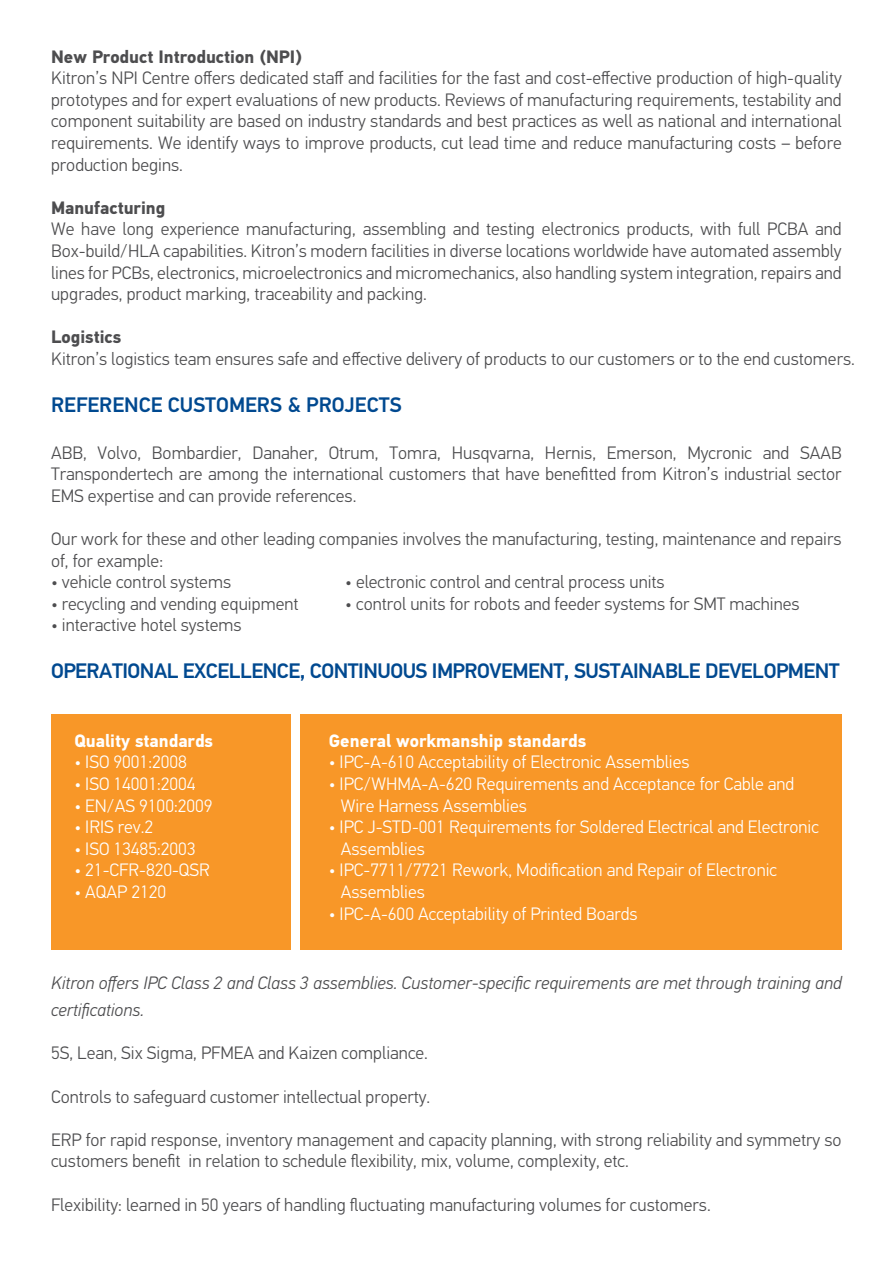
<style>
.page{position:relative;width:893px;height:1263px;background:#fff}
.page>*{position:absolute;margin:0;border:0;box-sizing:border-box;transform-origin:0 0}
.t1{font:500 21px "PF Din Text Pro";letter-spacing:-.025em;color:#004990}
.t2{font:500 21px "PF Din Text Pro";color:#004990}
.t3{font:300 18px/21.6px "PF Din Text Pro";color:#4d4d4f;text-align:justify}
.t4{font:300 18px/21.6px "PF Din Text Pro";color:#fff}
.t5{font:italic 300 18px/27px "PF Din Text Pro";color:#4d4d4f}
.t6{font:700 18px "PF Din Text Pro";color:#4d4d4f}
.t7{font:700 18px "PF Din Text Pro";color:#fff}
</style>
<div class="page">
<div style="left:51px;top:714px;width:240px;height:236px;background:#f89728"></div>
<div style="left:300px;top:714px;width:542px;height:236px;background:#f89728"></div>
<p class="t6" style="left:51px;top:45px;width:252px">New Product Introduction (NPI)</p>
<p class="t3" style="left:51px;top:67px;width:792px">Kitron’s NPI Centre offers dedicated staff and facilities for the fast and cost-effective production of high-quality prototypes and for expert evaluations of new products. Reviews of manufacturing requirements, testability and component suitability are based on industry standards and best practices as well as national and international requirements. We identify ways to improve products, cut lead time and reduce manufacturing costs – before production begins.</p>
<p class="t6" style="left:51px;top:197px;width:116px">Manufacturing</p>
<p class="t3" style="left:51px;top:219px;width:792px">We have long experience manufacturing, assembling and testing electronics products, with full PCBA and Box-build/HLA capabilities. Kitron’s modern facilities in diverse locations worldwide have automated assembly lines for PCBs, electronics, microelectronics and micromechanics, also handling system integration, repairs and upgrades, product marking, traceability and packing.</p>
<p class="t6" style="left:51px;top:326px;width:72px">Logistics</p>
<p class="t3" style="left:51px;top:348px;width:805px">Kitron’s logistics team ensures safe and effective delivery of products to our customers or to the end customers.</p>
<p class="t2" style="left:51px;top:392px;width:352px">REFERENCE CUSTOMERS &amp; PROJECTS</p>
<p class="t3" style="left:51px;top:442px;width:792px">ABB, Volvo, Bombardier, Danaher, Otrum, Tomra, Husqvarna, Hernis, Emerson, Mycronic and SAAB Transpondertech are among the international customers that have benefitted from Kitron’s industrial sector EMS expertise and can provide references.</p>
<p class="t3" style="left:51px;top:528px;width:792px">Our work for these and other leading companies involves the manufacturing, testing, maintenance and repairs of, for example:</p>
<p class="t3" style="left:51px;top:571px;width:182px">• vehicle control systems</p>
<p class="t3" style="left:51px;top:593px;width:249px">• recycling and vending equipment</p>
<p class="t3" style="left:51px;top:615px;width:192px">• interactive hotel systems</p>
<p class="t1" style="left:51px;top:658px;width:790px">OPERATIONAL EXCELLENCE, CONTINUOUS IMPROVEMENT, SUSTAINABLE DEVELOPMENT</p>
<p class="t3" style="left:345px;top:571px;width:321px">• electronic control and central process units</p>
<p class="t3" style="left:345px;top:593px;width:456px">• control units for robots and feeder systems for SMT machines</p>
<p class="t7" style="left:74px;top:730px;width:140px">Quality standards</p>
<p class="t4" style="left:74px;top:752px;width:114px">• ISO 9001:2008</p>
<p class="t4" style="left:74px;top:773px;width:123px">• ISO 14001:2004</p>
<p class="t4" style="left:74px;top:795px;width:140px">• EN/AS 9100:2009</p>
<p class="t4" style="left:74px;top:816px;width:80px">• IRIS rev.2</p>
<p class="t4" style="left:74px;top:838px;width:123px">• ISO 13485:2003</p>
<p class="t4" style="left:74px;top:860px;width:137px">• 21-CFR-820-QSR</p>
<p class="t4" style="left:74px;top:881px;width:93px">• AQAP 2120</p>
<p class="t7" style="left:329px;top:730px;width:259px">General workmanship standards</p>
<p class="t4" style="left:329px;top:752px;width:362px">• IPC-A-610 Acceptability of Electronic Assemblies</p>
<p class="t4" style="left:341px;top:773px;width:455px;text-indent:-12px">• IPC/WHMA-A-620 Requirements and Acceptance for Cable and<br>Wire Harness Assemblies</p>
<p class="t4" style="left:341px;top:816px;width:480px;text-indent:-12px">• IPC J-STD-001 Requirements for Soldered Electrical and Electronic<br>Assemblies</p>
<p class="t4" style="left:341px;top:860px;width:438px;text-indent:-12px">• IPC-7711/7721 Rework, Modification and Repair of Electronic<br>Assemblies</p>
<p class="t4" style="left:329px;top:903px;width:310px">• IPC-A-600 Acceptability of Printed Boards</p>
<p class="t5" style="left:51px;top:970px;width:792px">Kitron offers IPC Class 2 and Class 3 assemblies. Customer-specific requirements are met through training and certifications.</p>
<p class="t3" style="left:51px;top:1042px;width:378px">5S, Lean, Six Sigma, PFMEA and Kaizen compliance.</p>
<p class="t3" style="left:51px;top:1086px;width:381px">Controls to safeguard customer intellectual property.</p>
<p class="t3" style="left:51px;top:1129px;width:792px">ERP for rapid response, inventory management and capacity planning, with strong reliability and symmetry so customers benefit in relation to schedule flexibility, mix, volume, complexity, etc.</p>
<p class="t3" style="left:51px;top:1194px;width:661px">Flexibility: learned in 50 years of handling fluctuating manufacturing volumes for customers.</p>
</div>
